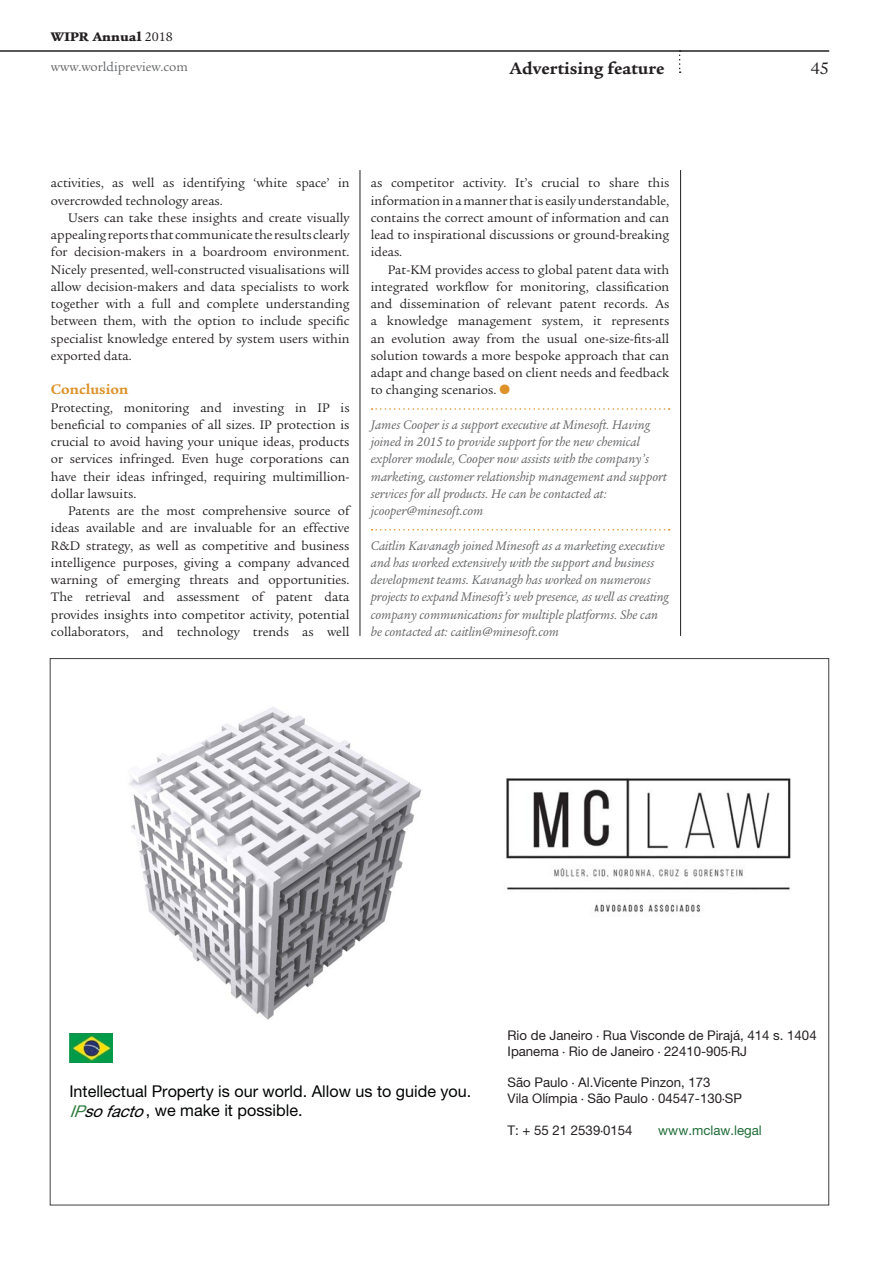
<style>
.page{position:relative;width:893px;height:1263px;background:#fff}
.page>*{position:absolute;margin:0;border:0;box-sizing:border-box;transform-origin:0 0}
.t1{font:700 18px "Legacy Serif";color:#231f20}
.t2{font:18px "Legacy Serif";color:#231f20}
.t3{font:16.2px/19.4px "Helvetica Neue";color:#010202}
.t4{font:italic 16.2px "Helvetica Neue";color:#010202}
.t5{font:700 15px "Legacy Serif";color:#dd9128}
.t6{font:13.5px/17.2px "Legacy Serif";color:#231f20;text-align:justify}
.t7{font:italic 13.5px/17.2px "Legacy Serif";color:#636466}
.t8{font:13.5px "Legacy Serif";color:#636466}
.t9{font:900 13.5px "Legacy Serif";color:#231f20}
.t10{font:13.2px/15.9px "Helvetica Neue";color:#231f20}
.t11{font:13.2px "Helvetica Neue";color:#1f6c36}
.s1{font-weight:400}
.s2{color:#2f7c3d}
.s3{font-family:"Myriad Pro"}
</style>
<div class="page">
<hr style="left:0;top:50px;width:829px;height:2px;background:#231f20">
<svg style="left:679px;top:50px;width:2px;height:23px"></svg>
<svg style="left:371px;top:408px;width:298px;height:2px"></svg>
<svg style="left:371px;top:529px;width:298px;height:1px"></svg>
<hr style="left:360px;top:170px;width:1px;height:466px;background:#231f20">
<hr style="left:680px;top:170px;width:1px;height:466px;background:#231f20">
<img style="left:128px;top:707px;width:294px;height:313px">
<img style="left:69px;top:1033px;width:44px;height:30px">
<img style="left:506px;top:778px;width:285px;height:134px">
<p class="t9" style="left:51px;top:32px;width:123px">WIPR Annual <span class="s1">2018</span></p>
<h1 class="t1" style="left:509px;top:61px;width:156px">Advertising feature</h1>
<p class="t8" style="left:51px;top:62px;width:138px">www.worldipreview.com</p>
<h1 class="t2" style="left:810px;top:61px;width:20px">45</h1>
<p class="t6" style="left:51px;top:176px;width:300px">activities, as well as identifying ‘white space’ in overcrowded technology areas.</p>
<p class="t6" style="left:51px;top:210px;width:300px;text-indent:17px">Users can take these insights and create visually appealing reports that communicate the results clearly for decision-makers in a boardroom environment.<br>Nicely presented, well-constructed visualisations will allow decision-makers and data specialists to work together with a full and complete understanding between them, with the option to include specific specialist knowledge entered by system users within exported data.</p>
<p class="t5" style="left:51px;top:384px;width:79px">Conclusion</p>
<p class="t6" style="left:51px;top:400px;width:300px">Protecting, monitoring and investing in IP is beneficial to companies of all sizes. IP protection is crucial to avoid having your unique ideas, products or services infringed. Even huge corporations can have their ideas infringed, requiring multimillion&shy;dollar lawsuits.</p>
<p class="t6" style="left:51px;top:503px;width:300px;text-indent:17px">Patents are the most comprehensive source of ideas available and are invaluable for an effective R&amp;D strategy, as well as competitive and business intelligence purposes, giving a company advanced warning of emerging threats and opportunities.<br>The retrieval and assessment of patent data provides insights into competitor activity, potential collaborators, and technology trends as well</p>
<p class="t6" style="left:371px;top:176px;width:300px">as competitor activity. It’s crucial to share this information in a manner that is easily understandable, contains the correct amount of information and can lead to inspirational discussions or ground-breaking ideas.</p>
<p class="t6" style="left:371px;top:262px;width:300px;text-indent:17px">Pat-KM provides access to global patent data with integrated workflow for monitoring, classification and dissemination of relevant patent records. As a knowledge management system, it represents an evolution away from the usual one-size-fits-all solution towards a more bespoke approach that can adapt and change based on client needs and feedback to changing scenarios.</p>
<p class="t7" style="left:371px;top:417px;width:298px">James Cooper is a support executive at Minesoft. Having joined in 2015 to provide support for the new chemical explorer module, Cooper now assists with the company’s marketing, customer relationship management and support services for all products. He can be contacted at: jcooper@minesoft.com</p>
<p class="t7" style="left:371px;top:538px;width:300px">Caitlin Kavanagh joined Minesoft as a marketing executive and has worked extensively with the support and business development teams. Kavanagh has worked on numerous projects to expand Minesoft’s web presence, as well as creating company communications for multiple platforms. She can be contacted at: caitlin@minesoft.com</p>
<p class="t3" style="left:146px;top:1081px;width:327px;text-indent:-76px">Intellectual Property is our world. Allow us to guide you. , we make it possible.</p>
<p class="t4" style="left:69px;top:1102px;width:81px"><span class="s2">IP</span>sofacto</p>
<p class="t10" style="left:508px;top:1027px;width:311px">Rio de Janeiro <span class="s3">·</span> Rua Visconde de Pirajá, 414 s. 1404<br>Ipanema <span class="s3">·</span> Rio de Janeiro <span class="s3">·</span> 22410-905<span class="s3">·</span>RJ</p>
<p class="t10" style="left:507px;top:1074px;width:236px">São Paulo <span class="s3">·</span> Al.Vicente Pinzon, 173<br>Vila Olímpia <span class="s3">·</span> São Paulo <span class="s3">·</span> 04547-130<span class="s3">·</span>SP</p>
<p class="t10" style="left:507px;top:1122px;width:126px">T: + 55 21 2539<span class="s3">·</span>0154</p>
<p class="t11" style="left:658px;top:1122px;width:105px">www.mclaw.legal</p>
</div>
